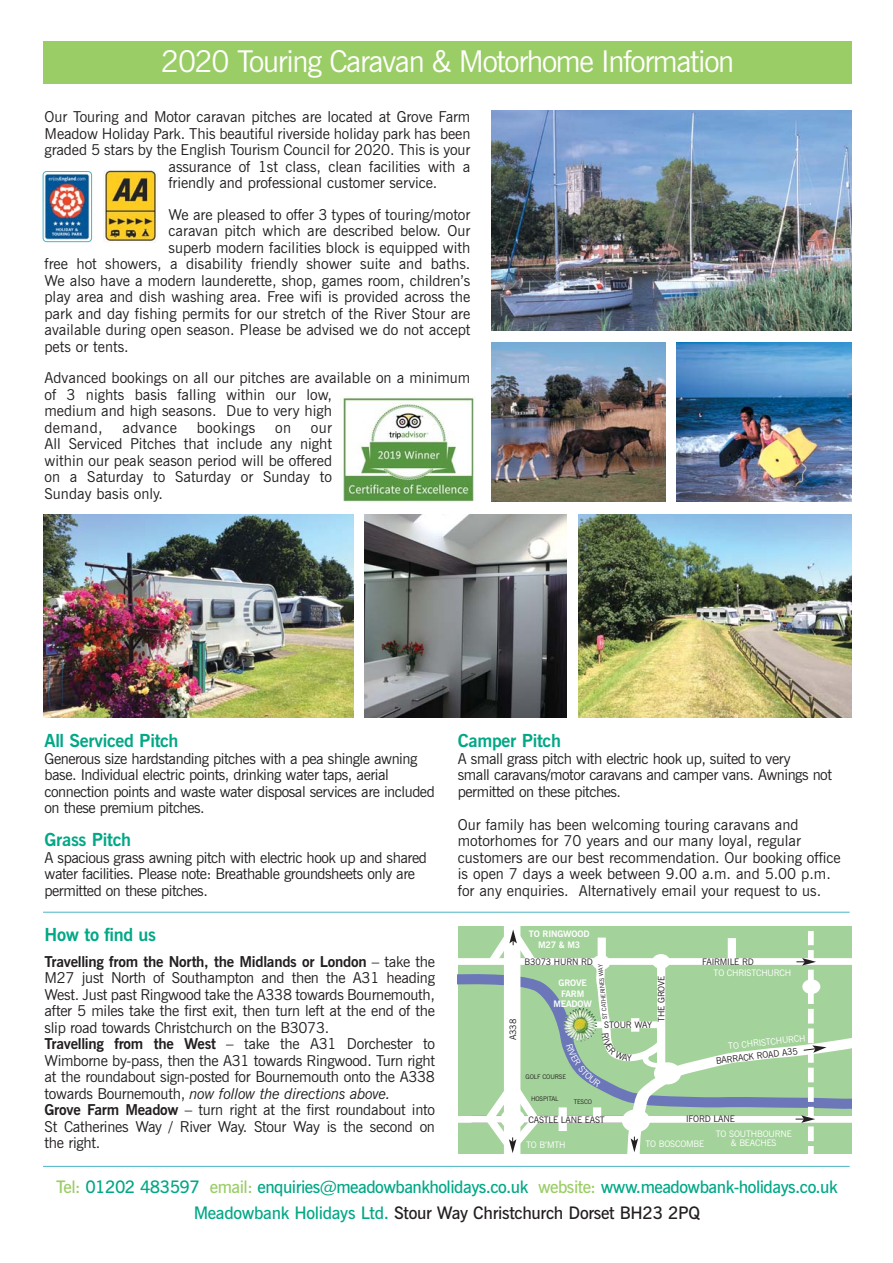
<style>
.page{position:relative;width:893px;height:1263px;background:#fff}
.page>*{position:absolute;margin:0;border:0;box-sizing:border-box;transform-origin:0 0}
.t1{font:30px "News Gothic BT";letter-spacing:-.04em;color:#fff}
.t2{font:700 18px "News Gothic BT";letter-spacing:-.02em;color:#00a886}
.t3{font:600 17.25px/25.5px "News Gothic BT";letter-spacing:-.03em;color:#00a886;text-align:center}
.t4{font:15px/16.5px "News Gothic BT";letter-spacing:-.005em;color:#231f20}
.t5{font:15px/16.5px "News Gothic BT";letter-spacing:-.03em;color:#231f20}
.t6{font:15px "News Gothic BT";letter-spacing:.025em;color:#231f20}
.t7{font:9px "News Gothic BT";letter-spacing:-.02em;color:#231f20}
.t8{font:9px/9px "News Gothic BT";letter-spacing:-.02em;color:#fff;text-align:center}
.t9{font:700 9px/10.2px "News Gothic BT";letter-spacing:-.015em;color:#fff;text-align:center}
.t10{font:6.45px "News Gothic BT";letter-spacing:-.02em;color:#231f20}
.t11{font:6px "News Gothic BT";color:#231f20}
.s1{font-weight:700}
.s2{font-style:italic}
.s3{color:#9bcd66}
.s4{color:#231f20}
</style>
<div class="page">
<div style="left:43px;top:41px;width:808px;height:43px;background:#9bcd66"></div>
<img style="left:103px;top:170px;width:54px;height:73px;border-radius:3px">
<img style="left:43px;top:171px;width:49px;height:71px;border-radius:4px">
<div style="left:43px;top:171px;width:49px;height:71px;border:1px solid #4bb5c5;border-radius:4px"></div>
<img style="left:43px;top:514px;width:310px;height:203px">
<img style="left:365px;top:514px;width:201px;height:203px">
<img style="left:578px;top:514px;width:273px;height:203px">
<img style="left:492px;top:111px;width:359px;height:219px">
<img style="left:677px;top:342px;width:174px;height:160px">
<img style="left:492px;top:342px;width:173px;height:160px">
<img style="left:340px;top:397px;width:135px;height:105px">
<hr style="left:43px;top:1166px;width:806px;height:1px;background:#4bb5c5">
<hr style="left:43px;top:912px;width:806px;height:1px;background:#4bb5c5">
<div style="left:458px;top:926px;width:393px;height:228px;background:#a3d39a"></div>
<div style="left:458px;top:958px;width:393px;height:7px;background:#fff"></div>
<div style="left:458px;top:1116px;width:393px;height:7px;background:#fff"></div>
<svg style="left:458px;top:972px;width:108px;height:143px"></svg>
<div style="left:504px;top:926px;width:15px;height:228px;background:#fff"></div>
<div style="left:559px;top:1107px;width:7px;height:24px;background:#fff"></div>
<svg style="left:480px;top:926px;width:63px;height:46px"></svg>
<svg style="left:477px;top:1081px;width:69px;height:73px"></svg>
<img style="left:563px;top:1008px;width:3px;height:34px">
<svg style="left:566px;top:931px;width:285px;height:223px"></svg>
<h1 class="t1" style="left:161px;top:51px;width:574px">2020 Touring Caravan &amp; Motorhome Information</h1>
<p class="t4" style="left:45px;top:110px;width:427px">Our Touring and Motor caravan pitches are located at Grove Farm</p>
<p class="t4" style="left:45px;top:127px;width:427px">Meadow Holiday Park. This beautiful riverside holiday park has been</p>
<p class="t4" style="left:45px;top:143px;width:427px">graded 5 stars by the English Tourism Council for 2020. This is your</p>
<p class="t4" style="left:168px;top:160px;width:303px">assurance of 1st class, clean facilities with a</p>
<p class="t4" style="left:168px;top:176px;width:270px">friendly and professional customer service.</p>
<p class="t4" style="left:168px;top:208px;width:303px">We are pleased to offer 3 types of touring/motor</p>
<p class="t4" style="left:168px;top:224px;width:303px">caravan pitch which are described below. Our</p>
<p class="t4" style="left:168px;top:241px;width:303px">superb modern facilities block is equipped with</p>
<p class="t4" style="left:45px;top:257px;width:427px">free hot showers, a disability friendly shower suite and baths.</p>
<p class="t4" style="left:45px;top:274px;width:427px">We also have a modern launderette, shop, games room, children’s</p>
<p class="t4" style="left:45px;top:290px;width:427px">play area and dish washing area. Free wifi is provided across the</p>
<p class="t4" style="left:45px;top:307px;width:427px">park and day fishing permits for our stretch of the River Stour are</p>
<p class="t4" style="left:45px;top:323px;width:427px">available during open season. Please be advised we do not accept</p>
<p class="t4" style="left:45px;top:340px;width:86px">pets or tents.</p>
<p class="t4" style="left:45px;top:371px;width:427px">Advanced bookings on all our pitches are available on a minimum of 3 nights basis falling within our low,<br>medium and high seasons. Due to very high<br>demand,</p>
<p class="t6" style="left:122px;top:422px;width:56px">advance</p>
<p class="t6" style="left:197px;top:422px;width:60px">bookings</p>
<p class="t4" style="left:275px;top:421px;width:17px">on</p>
<p class="t4" style="left:45px;top:421px;width:289px;text-align:justify;text-indent:266px">our All Serviced Pitches that include any night within our peak season period will be offered on a Saturday to Saturday or Sunday to Sunday basis only.</p>
<p class="t2" style="left:45px;top:734px;width:135px">All Serviced Pitch</p>
<p class="t5" style="left:45px;top:752px;width:392px">Generous size hardstanding pitches with a pea shingle awning base. Individual electric points, drinking water taps, aerial connection points and waste water disposal services are included on these premium pitches.</p>
<p class="t2" style="left:45px;top:833px;width:88px">Grass Pitch</p>
<p class="t5" style="left:45px;top:851px;width:384px">A spacious grass awning pitch with electric hook up and shared water facilities. Please note: Breathable groundsheets only are permitted on these pitches.</p>
<p class="t2" style="left:45px;top:928px;width:113px">How to find us</p>
<p class="t4" style="left:45px;top:955px;width:392px"><span class="s1">Travelling from the North, the Midlands or London</span> – take the M27 just North of Southampton and then the A31 heading West. Just past Ringwood take the A338 towards Bournemouth, after 5 miles take the first exit, then turn left at the end of the slip road towards Christchurch on the B3073.<br><span class="s1">Travelling from the West</span> – take the A31 Dorchester to Wimborne by-pass, then the A31 towards Ringwood. Turn right at the roundabout sign-posted for Bournemouth onto the A338 towards Bournemouth, <span class="s2">now follow the directions above.<br></span><span class="s1">Grove Farm Meadow</span> – turn right at the first roundabout into St Catherines Way / River Way. Stour Way is the second on the right.</p>
<p class="t2" style="left:458px;top:734px;width:105px">Camper Pitch</p>
<p class="t5" style="left:458px;top:752px;width:375px">A small grass pitch with electric hook up, suited to very<br>small caravans/motor caravans and camper vans. Awnings not permitted on these pitches.</p>
<p class="t4" style="left:458px;top:818px;width:384px">Our family has been welcoming touring caravans and motorhomes for 70 years and our many loyal, regular customers are our best recommendation. Our booking office is open 7 days a week between 9.00 a.m. and 5.00 p.m. for any enquiries. Alternatively email your request to us.</p>
<p class="t9" style="left:529px;top:930px;width:62px">TO RINGWOOD<br>M27 &amp; M3</p>
<p class="t7" style="left:524px;top:958px;width:70px">B3073 HURN RD</p>
<p class="t7" style="left:702px;top:958px;width:53px">FAIRMILE RD</p>
<p class="t11" style="left:603px;top:1019px;width:57px;rotate:-95deg">ST CATHERINES WAY</p>
<p class="t8" style="left:713px;top:970px;width:79px">TO CHRISTCHURCH</p>
<p class="t9" style="left:553px;top:979px;width:40px">GROVE<br>FARM<br>MEADOW</p>
<p class="t7" style="left:658px;top:1022px;width:48px;rotate:-90deg">THE GROVE</p>
<p class="t7" style="left:509px;top:1040px;width:23px;rotate:-90deg">A338</p>
<p class="t7" style="left:604px;top:1022px;width:49px">STOUR WAY</p>
<p class="t8" style="left:728px;top:1042px;width:79px;rotate:-6deg">TO CHRISTCHURCH</p>
<p class="t7" style="left:715px;top:1058px;width:84px;rotate:-7deg">BARRACK ROAD A35</p>
<p class="t10" style="left:525px;top:1075px;width:42px">GOLF COURSE</p>
<p class="t10" style="left:531px;top:1097px;width:29px">HOSPITAL</p>
<p class="t10" style="left:573px;top:1099px;width:20px">TESCO</p>
<p class="t7" style="left:528px;top:1116px;width:78px">CASTLE LANE EAST</p>
<p class="t7" style="left:686px;top:1116px;width:50px">IFORD LANE</p>
<p class="t8" style="left:715px;top:1130px;width:77px">TO SOUTHBOURNE &amp; BEACHES</p>
<p class="t8" style="left:645px;top:1140px;width:60px">TO BOSCOMBE</p>
<p class="t8" style="left:526px;top:1141px;width:41px">TO B’MTH</p>
<p class="t3" style="left:56px;top:1176px;width:782px"><span class="s3">Tel:</span> 01202 483597 <span class="s3">email:</span> enquiries@meadowbankholidays.co.uk <span class="s3">website:</span> www.meadowbank-holidays.co.uk<br>Meadowbank Holidays Ltd. <span class="s4">Stour Way Christchurch Dorset BH23 2PQ</span></p>
</div>
